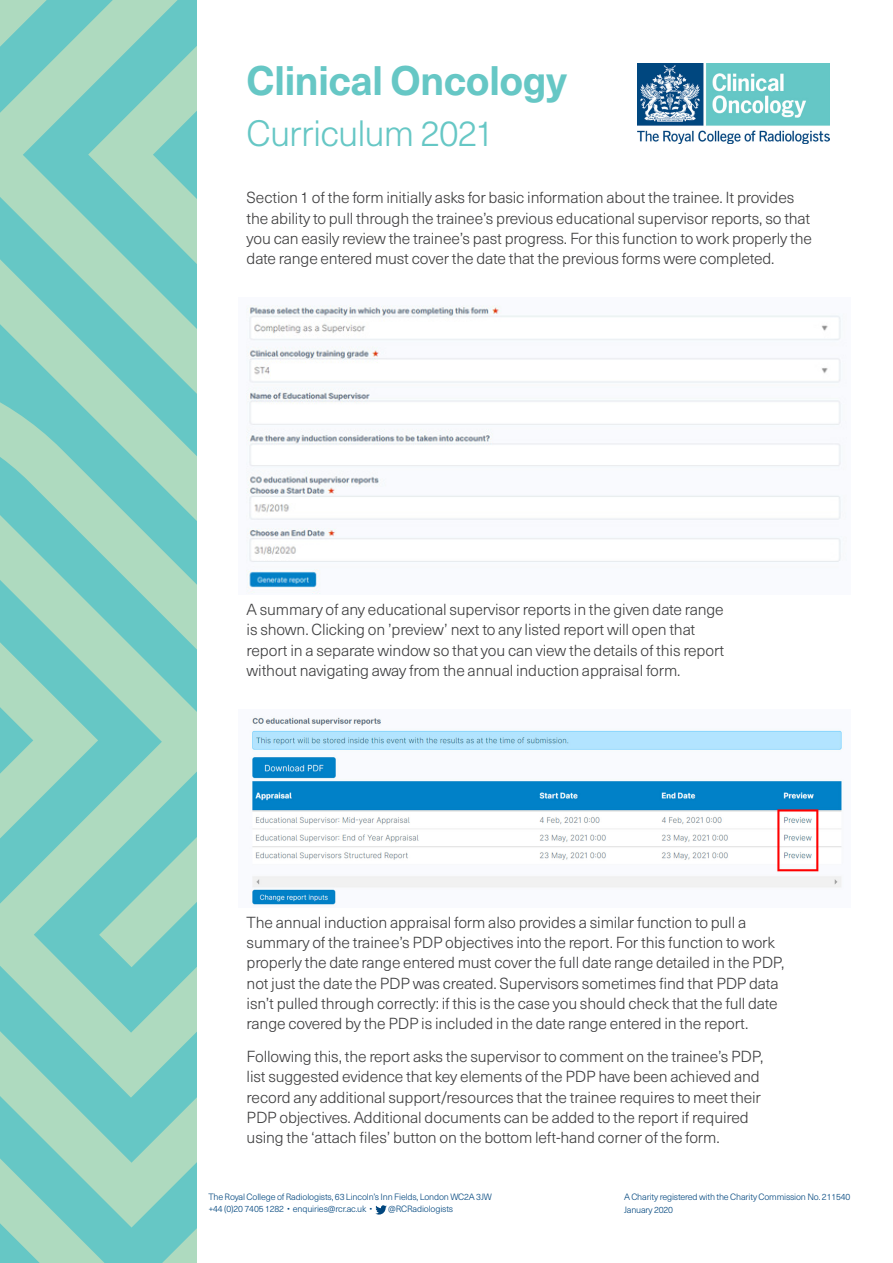
<style>
.page{position:relative;width:893px;height:1263px;background:#fff}
.page>*{position:absolute;margin:0;border:0;box-sizing:border-box;transform-origin:0 0}
.t1{font:700 40.5px "Neue Haas Unica Pro";letter-spacing:-.02em;color:#66c7c5}
.t2{font:300 36px "Neue Haas Unica Pro";letter-spacing:-.03em;color:#66c7c5}
.t3{font:300 15.75px/20.2px "Neue Haas Unica Pro";letter-spacing:-.01em;color:#3e3e3f}
.t4{font:300 9px/12.8px "Neue Haas Unica Pro";letter-spacing:-.02em;color:#00467e}
</style>
<div class="page">
<img style="left:246px;top:305px;width:595px;height:289px">
<img style="left:252px;top:717px;width:590px;height:188px">
<svg style="left:375px;top:1205px;width:12px;height:9px"></svg>
<img style="left:638px;top:64px;width:191px;height:80px">
<svg style="left:0;top:0;width:197px;height:334px;background:#8bd0c1"></svg>
<svg style="left:0;top:334px;width:197px;height:929px;background:#89d0c1"></svg>
<h1 class="t1" style="left:247px;top:56px;width:322px">Clinical Oncology</h1>
<h2 class="t2" style="left:247px;top:112px;width:250px">Curriculum 2021</h2>
<p class="t3" style="left:247px;top:188px;width:567px">Section 1 of the form initially asks for basic information about the trainee. It provides the ability to pull through the trainee’s previous educational supervisor reports, so that you can easily review the trainee’s past progress. For this function to work properly the date range entered must cover the date that the previous forms were completed.</p>
<p class="t3" style="left:247px;top:600px;width:479px">A summary of any educational supervisor reports in the given date range is shown. Clicking on ’preview’ next to any listed report will open that report in a separate window so that you can view the details of this report without navigating away from the annual induction appraisal form.</p>
<p class="t3" style="left:247px;top:912px;width:539px">The annual induction appraisal form also provides a similar function to pull a summary of the trainee’s PDP objectives into the report. For this function to work properly the date range entered must cover the full date range detailed in the PDP, not just the date the PDP was created. Supervisors sometimes find that PDP data isn’t pulled through correctly: if this is the case you should check that the full date range covered by the PDP is included in the date range entered in the report.</p>
<p class="t3" style="left:247px;top:1047px;width:518px">Following this, the report asks the supervisor to comment on the trainee’s PDP, list suggested evidence that key elements of the PDP have been achieved and record any additional support/resources that the trainee requires to meet their PDP objectives. Additional documents can be added to the report if required using the ‘attach files’ button on the bottom left-hand corner of the form.</p>
<p class="t4" style="left:208px;top:1190px;width:285px">The Royal College of Radiologists, 63 Lincoln’s Inn Fields, London WC2A 3JW +44 (0)20 7405 1282 • enquiries@rcr.ac.uk •</p>
<p class="t4" style="left:388px;top:1203px;width:67px">@RCRadiologists</p>
<p class="t4" style="left:624px;top:1190px;width:228px">A Charity registered with the Charity Commission No. 211540<br>January 2020</p>
</div>
